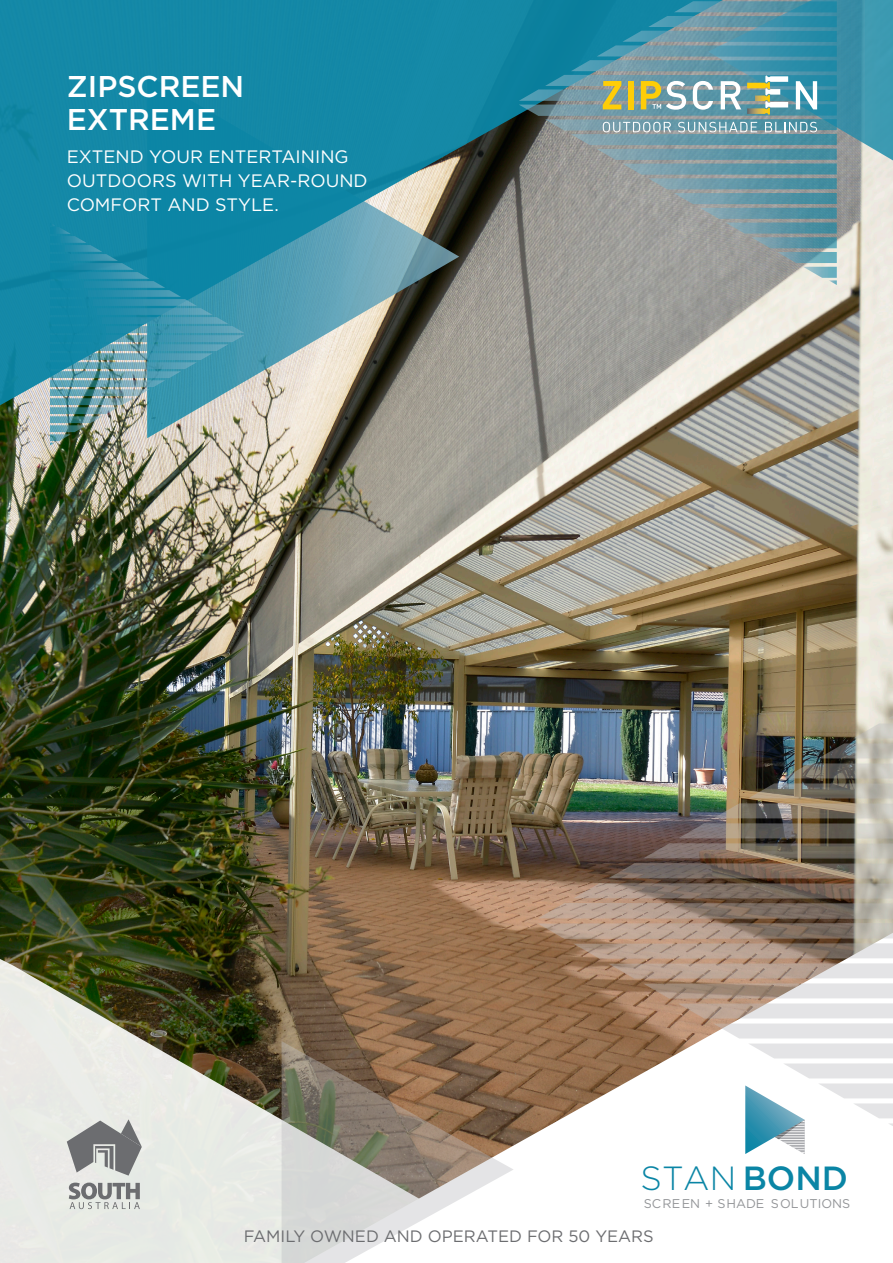
<style>
.page{position:relative;width:893px;height:1263px;background:#fff}
.page>*{position:absolute;margin:0;border:0;box-sizing:border-box;transform-origin:0 0}
.t1{font:300 33.45px "Gotham";color:#0a85a5}
.t2{font:500 30px "Gotham";color:#fff}
.t3{font:18px/24px "Gotham";color:#fff}
.t4{font:16.5px "Gotham";color:#6c6d70}
.t5{font:12.6px "Gotham";color:#939598}
.s1{font-weight:500}
</style>
<div class="page">
<img style="left:0;top:285px;width:893px;height:667px">
<svg style="left:244px;top:412px;width:215px;height:26px"></svg>
<svg style="left:0;top:0;width:723px;height:412px;fill:#1589a6"></svg>
<svg style="left:50px;top:223px;width:194px;height:222px"></svg>
<svg style="left:304px;top:933px;width:234px;height:213px;fill:#977150"></svg>
<svg style="left:0;top:952px;width:470px;height:311px;fill:#e6e8e5"></svg>
<svg style="left:282px;top:1041px;width:232px;height:222px"></svg>
<img style="left:538px;top:703px;width:355px;height:451px">
<svg style="left:69px;top:1182px;width:71px;height:27px"></svg>
<svg style="left:67px;top:1119px;width:75px;height:56px"></svg>
<svg style="left:519px;top:0;width:374px;height:285px"></svg>
<p class="t2" style="left:67px;top:69px;width:179px">ZIPSCREEN</p>
<p class="t2" style="left:67px;top:102px;width:151px">EXTREME</p>
<p class="t3" style="left:67px;top:144px;width:302px">EXTEND YOUR ENTERTAINING<br>OUTDOORS WITH YEAR-ROUND<br>COMFORT AND STYLE.</p>
<h1 class="t1" style="left:641px;top:1160px;width:209px">STAN <span class="s1">BOND</span></h1>
<p class="t5" style="left:644px;top:1196px;width:208px">SCREEN + SHADE SOLUTIONS</p>
<p class="t4" style="left:244px;top:1227px;width:411px">FAMILY OWNED AND OPERATED FOR 50 YEARS</p>
</div>
